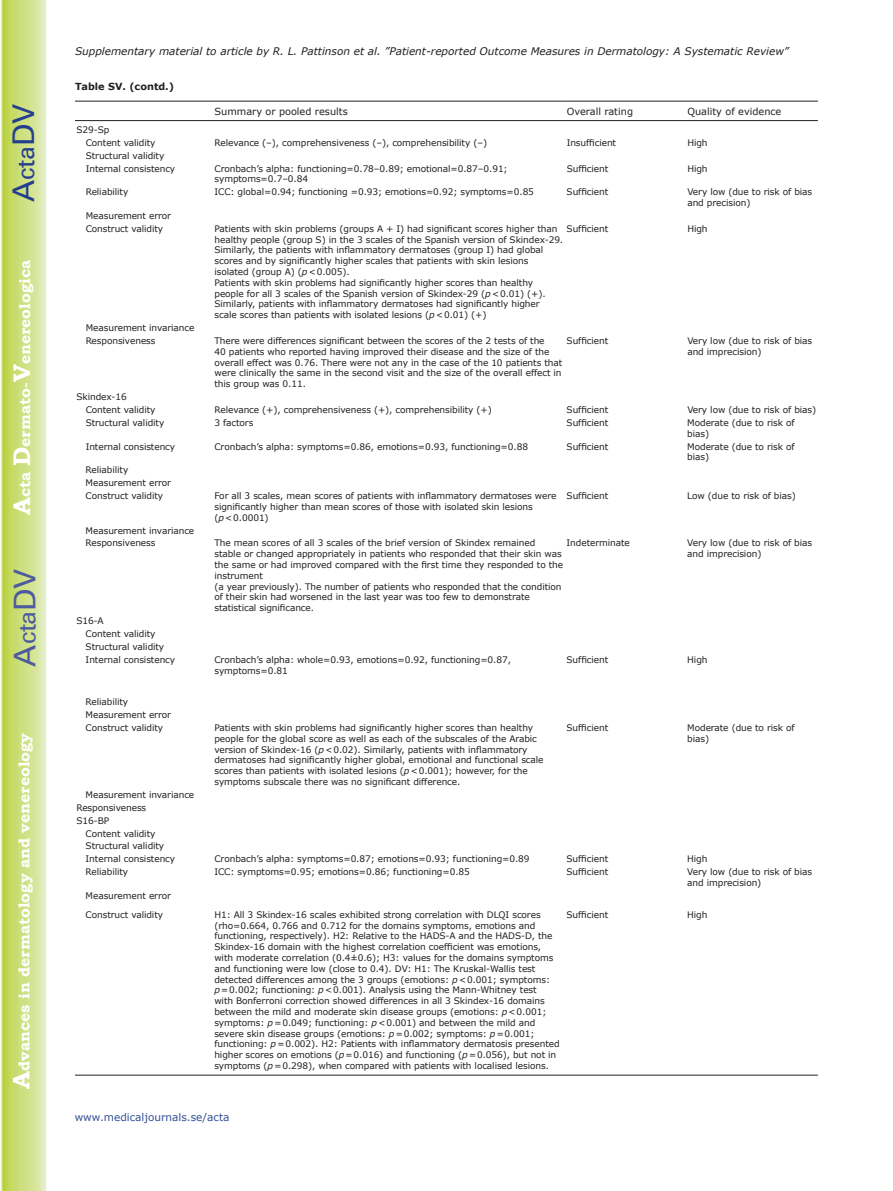
<style>
.page{position:relative;width:893px;height:1191px;background:#fff}
.page>*{position:absolute;margin:0;border:0;box-sizing:border-box;transform-origin:0 0}
.t1{font:30px "Univers";color:#4d5a9e}
.t2{font:30px "Univers";color:#253f8e}
.t3{font:700 15.45px "Bookman Old Style";color:#fff}
.t4{font:italic 10.5px "Verdana";color:#231f20}
.t5{font:10.5px "Verdana";color:#324f95}
.t6{font:9.75px "Verdana";color:#231f20}
.t7{font:700 9.75px "Verdana";color:#231f20}
.t8{font:9px/10.8px "Verdana";letter-spacing:-.01em;color:#231f20}
.s1{font-size:24px}
.s2{font-style:italic}
</style>
<div class="page">
<svg style="left:1px;top:0;width:45px;height:1191px;background:#cfe084"></svg>
<hr style="left:75px;top:1074px;width:138px;height:1px;background:#231f20">
<hr style="left:213px;top:1074px;width:352px;height:1px;background:#231f20">
<hr style="left:565px;top:1074px;width:121px;height:1px;background:#231f20">
<hr style="left:686px;top:1074px;width:132px;height:1px;background:#231f20">
<hr style="left:75px;top:101px;width:138px;height:1px;background:#231f20">
<hr style="left:213px;top:101px;width:352px;height:1px;background:#231f20">
<hr style="left:565px;top:101px;width:121px;height:1px;background:#231f20">
<hr style="left:686px;top:101px;width:132px;height:1px;background:#231f20">
<hr style="left:75px;top:120px;width:138px;height:1px;background:#231f20">
<hr style="left:213px;top:120px;width:352px;height:1px;background:#231f20">
<hr style="left:565px;top:120px;width:121px;height:1px;background:#231f20">
<hr style="left:686px;top:120px;width:132px;height:1px;background:#231f20">
<h1 class="t2" style="left:6px;top:202px;width:100px;rotate:-90deg">A<span class="s1">cta</span>DV</h1>
<h2 class="t3" style="left:15px;top:515px;width:257px;rotate:-90deg"><span class="s1">A</span>cta <span class="s1">D</span>ermato-<span class="s1">V</span>enereologica</h2>
<h1 class="t1" style="left:7px;top:666px;width:100px;rotate:-90deg">A<span class="s1">cta</span>DV</h1>
<h2 class="t3" style="left:15px;top:1088px;width:357px;rotate:-90deg"><span class="s1">A</span>dvances in dermatology and venereology</h2>
<p class="t4" style="left:75px;top:44px;width:715px">Supplementary material to article by R. L. Pattinson et al. ”Patient-reported Outcome Measures in Dermatology: A Systematic Review”</p>
<p class="t7" style="left:75px;top:80px;width:101px">Table SV. (contd.)</p>
<p class="t8" style="left:86px;top:123px;width:71px;line-height:12.9px;text-indent:-9px">S29-Sp<br>Content validity</p>
<p class="t6" style="left:214px;top:105px;width:135px">Summary or pooled results</p>
<p class="t6" style="left:567px;top:105px;width:68px">Overall rating</p>
<p class="t6" style="left:687px;top:105px;width:96px">Quality of evidence</p>
<p class="t8" style="left:214px;top:137px;width:274px">Relevance (–), comprehensiveness (–), comprehensibility (–)</p>
<p class="t8" style="left:567px;top:137px;width:51px">Insufficient</p>
<p class="t8" style="left:687px;top:137px;width:22px">High</p>
<p class="t8" style="left:86px;top:149px;width:91px;line-height:12.9px">Structural validity<br>Internal consistency</p>
<p class="t8" style="left:214px;top:163px;width:295px">Cronbach’s alpha: functioning=0.78–0.89; emotional=0.87–0.91; symptoms=0.7–0.84</p>
<p class="t8" style="left:567px;top:163px;width:43px">Sufficient</p>
<p class="t8" style="left:687px;top:163px;width:22px">High</p>
<p class="t8" style="left:86px;top:187px;width:44px">Reliability</p>
<p class="t8" style="left:214px;top:187px;width:321px">ICC: global=0.94; functioning =0.93; emotions=0.92; symptoms=0.85</p>
<p class="t8" style="left:567px;top:187px;width:43px">Sufficient</p>
<p class="t8" style="left:687px;top:187px;width:126px">Very low (due to risk of bias and precision)</p>
<p class="t8" style="left:86px;top:209px;width:87px;line-height:12.9px">Measurement error<br>Construct validity</p>
<p class="t8" style="left:214px;top:223px;width:350px">Patients with skin problems (groups A + I) had significant scores higher than healthy people (group S) in the 3 scales of the Spanish version of Skindex-29.<br>Similarly, the patients with inflammatory dermatoses (group I) had global scores and by significantly higher scales that patients with skin lesions isolated (group A) (<span class="s2">p&lt;</span>0.005).<br>Patients with skin problems had significantly higher scores than healthy people for all 3 scales of the Spanish version of Skindex-29 (<span class="s2">p&lt;</span>0.01) (+).<br>Similarly, patients with inflammatory dermatoses had significantly higher scale scores than patients with isolated lesions (<span class="s2">p&lt;</span>0.01) (+)</p>
<p class="t8" style="left:567px;top:223px;width:43px">Sufficient</p>
<p class="t8" style="left:687px;top:223px;width:22px">High</p>
<p class="t8" style="left:86px;top:321px;width:110px;line-height:12.9px">Measurement invariance<br>Responsiveness</p>
<p class="t8" style="left:86px;top:390px;width:71px;line-height:12.9px;text-indent:-9px">Skindex-16<br>Content validity</p>
<p class="t8" style="left:214px;top:335px;width:349px">There were differences significant between the scores of the 2 tests of the<br>40 patients who reported having improved their disease and the size of the overall effect was 0.76. There were not any in the case of the 10 patients that were clinically the same in the second visit and the size of the overall effect in this group was 0.11.</p>
<p class="t8" style="left:567px;top:335px;width:43px">Sufficient</p>
<p class="t8" style="left:687px;top:335px;width:126px">Very low (due to risk of bias and imprecision)</p>
<p class="t8" style="left:214px;top:404px;width:279px">Relevance (+), comprehensiveness (+), comprehensibility (+)</p>
<p class="t8" style="left:567px;top:404px;width:43px">Sufficient</p>
<p class="t8" style="left:687px;top:404px;width:130px">Very low (due to risk of bias)</p>
<p class="t8" style="left:86px;top:417px;width:80px">Structural validity</p>
<p class="t8" style="left:214px;top:417px;width:40px">3 factors</p>
<p class="t8" style="left:567px;top:417px;width:43px">Sufficient</p>
<p class="t8" style="left:687px;top:417px;width:109px">Moderate (due to risk of bias)</p>
<p class="t8" style="left:86px;top:441px;width:91px">Internal consistency</p>
<p class="t8" style="left:214px;top:441px;width:315px">Cronbach’s alpha: symptoms=0.86, emotions=0.93, functioning=0.88</p>
<p class="t8" style="left:567px;top:441px;width:43px">Sufficient</p>
<p class="t8" style="left:687px;top:441px;width:109px">Moderate (due to risk of bias)</p>
<p class="t8" style="left:86px;top:463px;width:87px;line-height:12.9px">Reliability<br>Measurement error<br>Construct validity</p>
<p class="t8" style="left:214px;top:490px;width:344px">For all 3 scales, mean scores of patients with inflammatory dermatoses were significantly higher than mean scores of those with isolated skin lesions (<span class="s2">p&lt;</span>0.0001)</p>
<p class="t8" style="left:567px;top:490px;width:43px">Sufficient</p>
<p class="t8" style="left:687px;top:490px;width:110px">Low (due to risk of bias)</p>
<p class="t8" style="left:86px;top:524px;width:110px;line-height:12.9px">Measurement invariance<br>Responsiveness</p>
<p class="t8" style="left:86px;top:614px;width:91px;line-height:12.9px;text-indent:-9px">S16-A<br>Content validity<br>Structural validity<br>Internal consistency</p>
<p class="t8" style="left:86px;top:695px;width:87px;line-height:12.9px">Reliability<br>Measurement error<br>Construct validity</p>
<p class="t8" style="left:214px;top:538px;width:350px">The mean scores of all 3 scales of the brief version of Skindex remained stable or changed appropriately in patients who responded that their skin was the same or had improved compared with the first time they responded to the instrument<br>(a year previously). The number of patients who responded that the condition of their skin had worsened in the last year was too few to demonstrate statistical significance.</p>
<p class="t8" style="left:567px;top:538px;width:65px">Indeterminate</p>
<p class="t8" style="left:687px;top:538px;width:126px">Very low (due to risk of bias and imprecision)</p>
<p class="t8" style="left:214px;top:654px;width:298px">Cronbach’s alpha: whole=0.93, emotions=0.92, functioning=0.87, symptoms=0.81</p>
<p class="t8" style="left:567px;top:654px;width:43px">Sufficient</p>
<p class="t8" style="left:687px;top:654px;width:22px">High</p>
<p class="t8" style="left:214px;top:722px;width:331px">Patients with skin problems had significantly higher scores than healthy people for the global score as well as each of the subscales of the Arabic version of Skindex-16 (<span class="s2">p&lt;</span>0.02). Similarly, patients with inflammatory dermatoses had significantly higher global, emotional and functional scale scores than patients with isolated lesions (<span class="s2">p&lt;</span>0.001); however, for the symptoms subscale there was no significant difference.</p>
<p class="t8" style="left:567px;top:722px;width:43px">Sufficient</p>
<p class="t8" style="left:687px;top:722px;width:109px">Moderate (due to risk of bias)</p>
<p class="t8" style="left:86px;top:789px;width:110px">Measurement invariance</p>
<p class="t8" style="left:76px;top:802px;width:71px">Responsiveness</p>
<p class="t8" style="left:76px;top:815px;width:34px">S16-BP</p>
<p class="t8" style="left:86px;top:828px;width:71px">Content validity</p>
<p class="t8" style="left:86px;top:841px;width:80px">Structural validity</p>
<p class="t8" style="left:86px;top:853px;width:91px">Internal consistency</p>
<p class="t8" style="left:214px;top:853px;width:317px">Cronbach’s alpha: symptoms=0.87; emotions=0.93; functioning=0.89</p>
<p class="t8" style="left:567px;top:853px;width:43px">Sufficient</p>
<p class="t8" style="left:687px;top:853px;width:22px">High</p>
<p class="t8" style="left:86px;top:866px;width:44px">Reliability</p>
<p class="t8" style="left:214px;top:866px;width:257px">ICC: symptoms=0.95; emotions=0.86; functioning=0.85</p>
<p class="t8" style="left:567px;top:866px;width:43px">Sufficient</p>
<p class="t8" style="left:687px;top:866px;width:126px">Very low (due to risk of bias and imprecision)</p>
<p class="t8" style="left:86px;top:886px;width:87px;line-height:18.9px">Measurement error<br>Construct validity</p>
<p class="t8" style="left:214px;top:909px;width:347px">H1: All 3 Skindex-16 scales exhibited strong correlation with DLQI scores (rho=0.664, 0.766 and 0.712 for the domains symptoms, emotions and functioning, respectively). H2: Relative to the HADS-A and the HADS-D, the Skindex-16 domain with the highest correlation coefficient was emotions, with moderate correlation (0.4±0.6); H3: values for the domains symptoms and functioning were low (close to 0.4). DV: H1: The Kruskal-Wallis test detected differences among the 3 groups (emotions: <span class="s2">p&lt;</span>0.001; symptoms: <span class="s2">p=</span>0.002; functioning: <span class="s2">p&lt;</span>0.001). Analysis using the Mann-Whitney test<br>with Bonferroni correction showed differences in all 3 Skindex-16 domains between the mild and moderate skin disease groups (emotions: <span class="s2">p&lt;</span>0.001; symptoms: <span class="s2">p=</span>0.049; functioning: <span class="s2">p&lt;</span>0.001) and between the mild and severe skin disease groups (emotions: <span class="s2">p=</span>0.002; symptoms: <span class="s2">p=</span>0.001; functioning: <span class="s2">p=</span>0.002). H2: Patients with inflammatory dermatosis presented higher scores on emotions (<span class="s2">p=</span>0.016) and functioning (<span class="s2">p=</span>0.056), but not in symptoms (<span class="s2">p=</span>0.298), when compared with patients with localised lesions.</p>
<p class="t8" style="left:566px;top:909px;width:43px">Sufficient</p>
<p class="t8" style="left:687px;top:909px;width:22px">High</p>
<p class="t5" style="left:75px;top:1110px;width:156px">www.medicaljournals.se/acta</p>
</div>
